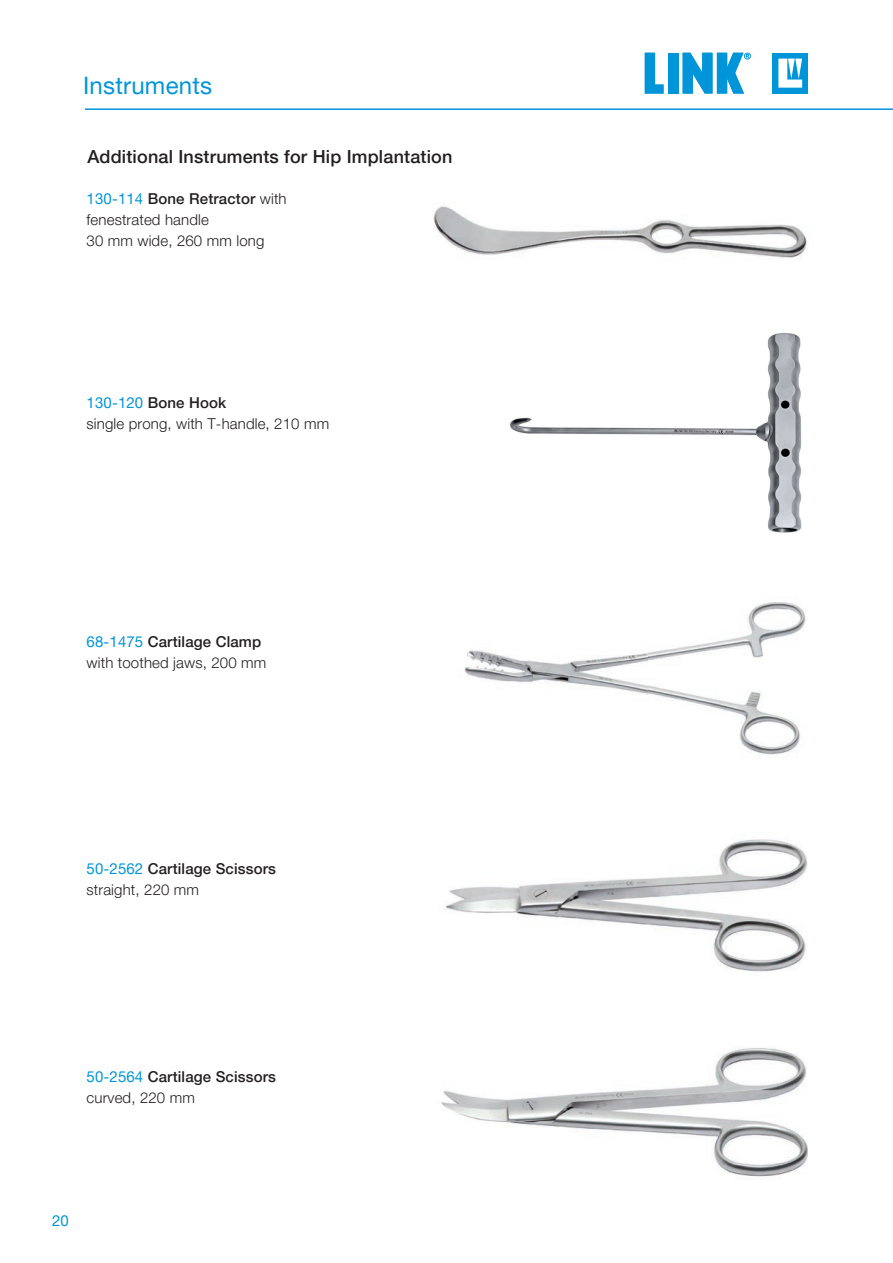
<style>
.page{position:relative;width:893px;height:1263px;background:#fff}
.page>*{position:absolute;margin:0;border:0;box-sizing:border-box;transform-origin:0 0}
.t1{font:24px "Helvetica Neue LT Pro";letter-spacing:.01em;color:#0095d9}
.t2{font:500 18px "Helvetica Neue LT Pro";letter-spacing:.01em;color:#231f20}
.t3{font:300 15px/21px "Helvetica Neue LT Pro";letter-spacing:.01em;color:#231f20}
.t4{font:500 15px/21px "Helvetica Neue LT Pro";letter-spacing:.01em;color:#231f20}
.t5{font:15px "Helvetica Neue LT Pro";color:#0095d9}
.s1{font-weight:400;color:#0095d9}
.s2{font-weight:500}
.s3{font-weight:300}
</style>
<div class="page">
<hr style="left:85px;top:108px;width:808px;height:2px;background:#0095d9">
<div style="left:773px;top:53px;width:35px;height:41px;background:#0095d9"></div>
<svg style="left:778px;top:59px;width:24px;height:29px"></svg>
<svg style="left:645px;top:53px;width:18px;height:41px"></svg>
<div style="left:668px;top:53px;width:10px;height:41px;background:#0095d9"></div>
<svg style="left:683px;top:53px;width:68px;height:41px"></svg>
<img style="left:433px;top:205px;width:374px;height:54px">
<img style="left:510px;top:332px;width:292px;height:201px">
<img style="left:444px;top:839px;width:364px;height:133px">
<img style="left:441px;top:1048px;width:367px;height:129px">
<img style="left:464px;top:602px;width:342px;height:153px">
<h1 class="t1" style="left:83px;top:70px;width:131px">Instruments</h1>
<p class="t2" style="left:87px;top:146px;width:366px">Additional Instruments for Hip Implantation</p>
<p class="t3" style="left:87px;top:187px;width:202px"><span class="s1">130-114</span> <span class="s2">Bone Retractor</span> with fenestrated handle<br>30 mm wide, 260 mm long</p>
<p class="t3" style="left:87px;top:392px;width:244px"><span class="s1">130-120</span> <span class="s2">Bone Hook<br></span>single prong, with T-handle, 210 mm</p>
<p class="t3" style="left:87px;top:631px;width:181px"><span class="s1">68-1475</span> <span class="s2">Cartilage Clamp </span>with toothed jaws, 200 mm</p>
<p class="t4" style="left:87px;top:858px;width:191px"><span class="s1">50-2562</span> Cartilage Scissors <span class="s3">straight, 220 mm</span></p>
<p class="t4" style="left:87px;top:1066px;width:191px"><span class="s1">50-2564</span> Cartilage Scissors <span class="s3">curved, 220 mm</span></p>
<p class="t5" style="left:52px;top:1211px;width:18px">20</p>
</div>
